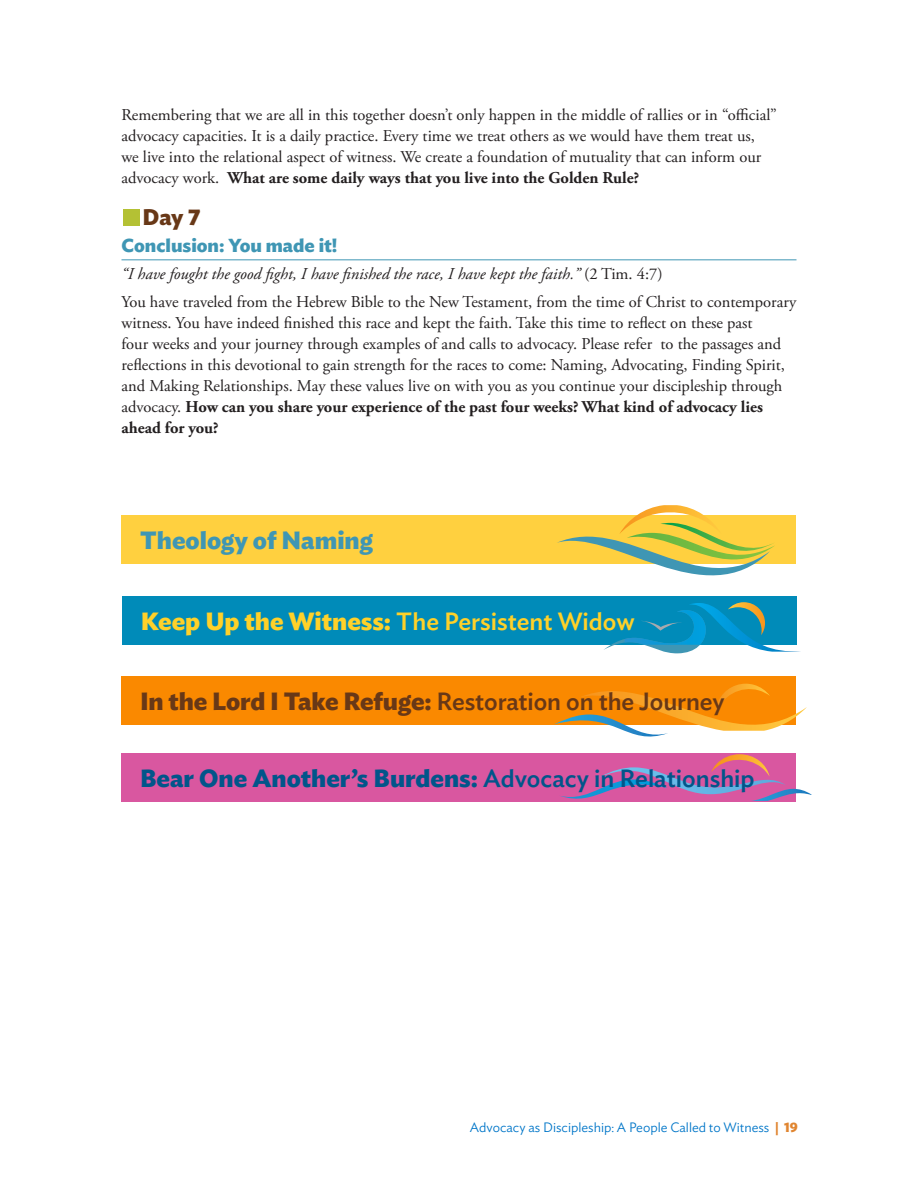
<style>
.page{position:relative;width:918px;height:1188px;background:#fff}
.page>*{position:absolute;margin:0;border:0;box-sizing:border-box;transform-origin:0 0}
.t1{font:700 24.75px "Ideal Sans";color:#01558a}
.t2{font:500 24.75px "Ideal Sans";letter-spacing:-.005em;color:#683817}
.t3{font:500 24.75px "Ideal Sans";color:#ffd129}
.t4{font:700 24.75px "Ideal Sans";color:#3f96b4}
.Days{font:700 22.5px "Ideal Sans";color:#683817}
.Subhead{font:700 18.75px "Ideal Sans";color:#3f96b4}
.Text{font:16.5px/21px "Adobe Garamond Pro";color:#231f20}
.Text-2{font:italic 16.5px "Adobe Garamond Pro";color:#231f20}
.t5{font:300 13.5px "Ideal Sans";color:#0076c8}
.s1{font-weight:700}
.s2{font-style:normal}
.s3{font-weight:500}
.s4{font-weight:700;color:#e08530}
</style>
<div class="page">
<hr style="left:122px;top:259px;width:674px;height:1px;background:#3f96b4">
<div style="left:123px;top:210px;width:16px;height:16px;background:#b4c134"></div>
<div style="left:122px;top:516px;width:674px;height:48px;background:#ffd03f"></div>
<div style="left:122px;top:597px;width:675px;height:48px;background:#008bb9"></div>
<svg style="left:557px;top:505px;width:244px;height:149px"></svg>
<div style="left:122px;top:676px;width:674px;height:49px;background:#fa8900"></div>
<svg style="left:554px;top:684px;width:253px;height:53px"></svg>
<div style="left:122px;top:753px;width:674px;height:49px;background:#d957a0"></div>
<svg style="left:560px;top:754px;width:251px;height:47px"></svg>
<p class="Text" style="left:122px;top:105px;width:657px">Remembering that we are all in this together doesn’t only happen in the middle of rallies or in “official” advocacy capacities. It is a daily practice. Every time we treat others as we would have them treat us,<br>we live into the relational aspect of witness. We create a foundation of mutuality that can inform our advocacy work. <span class="s1">What are some daily ways that you live into the Golden Rule?</span></p>
<p class="Days" style="left:143px;top:199px;width:59px">Day 7</p>
<p class="Subhead" style="left:122px;top:230px;width:217px">Conclusion: You made it!</p>
<p class="Text-2" style="left:122px;top:264px;width:543px">“I have fought the good fight, I have finished the race, I have kept the faith.” <span class="s2">(2 Tim. 4:7)</span></p>
<p class="Text" style="left:122px;top:292px;width:676px">You have traveled from the Hebrew Bible to the New Testament, from the time of Christ to contemporary witness. You have indeed finished this race and kept the faith. Take this time to reflect on these past<br>four weeks and your journey through examples of and calls to advocacy. Please refer to the passages and reflections in this devotional to gain strength for the races to come: Naming, Advocating, Finding Spirit, and Making Relationships. May these values live on with you as you continue your discipleship through advocacy. <span class="s1">How can you share your experience of the past four weeks? What kind of advocacy lies ahead for you?</span></p>
<p class="t4" style="left:140px;top:521px;width:234px">Theology of Naming</p>
<p class="t3" style="left:141px;top:603px;width:495px"><span class="s1">Keep Up the Witness:</span> The Persistent Widow</p>
<p class="t2" style="left:140px;top:683px;width:586px"><span class="s1">In the Lord I Take Refuge:</span> Restoration on the Journey</p>
<p class="t1" style="left:140px;top:759px;width:616px">Bear One Another’s Burdens: <span class="s3">Advocacy in Relationship</span></p>
<p class="t5" style="left:470px;top:1117px;width:330px">Advocacy as Discipleship: A People Called to Witness <span class="s4">| 19</span></p>
</div>
